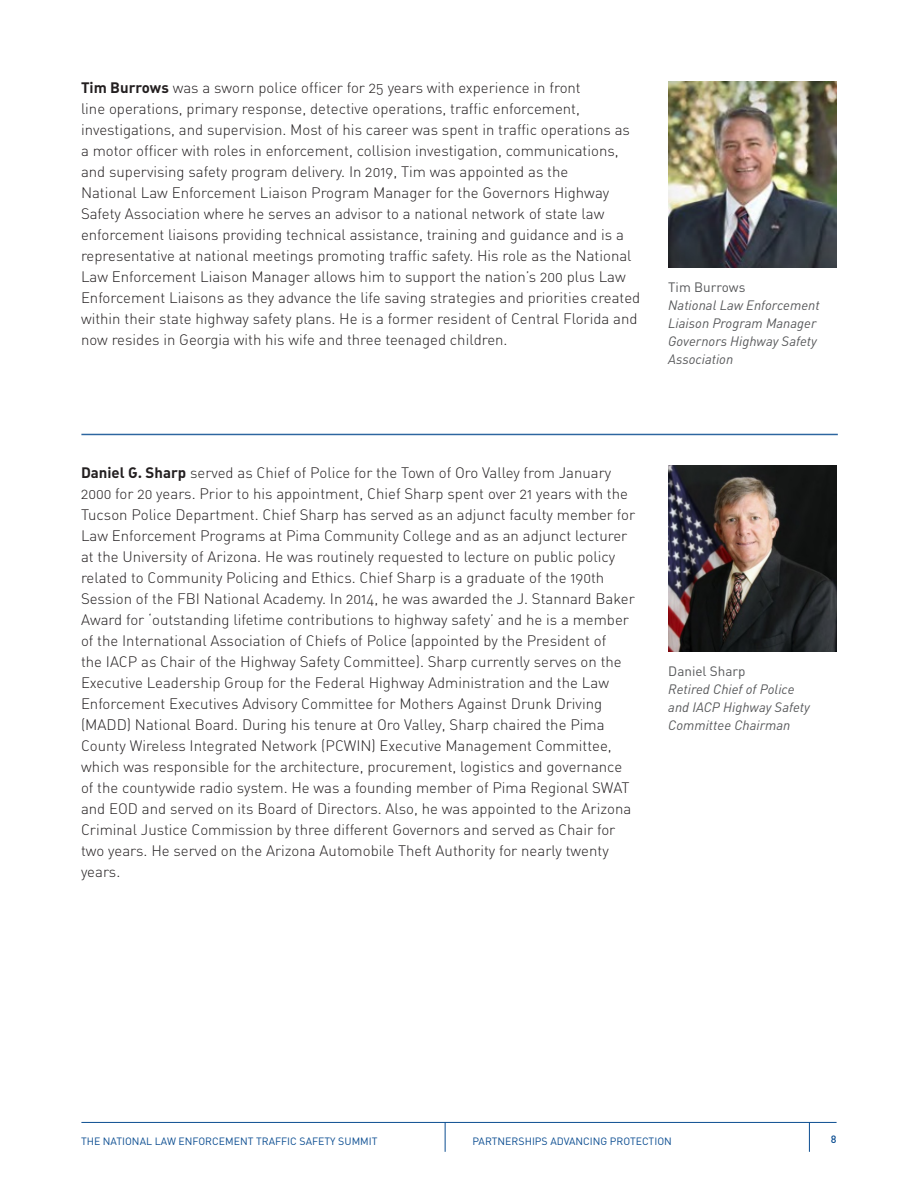
<style>
.page{position:relative;width:918px;height:1188px;background:#fff}
.page>*{position:absolute;margin:0;border:0;box-sizing:border-box;transform-origin:0 0}
.Body{font:15px/21px "DIN Light Alternate";color:#231f20}
.Body-2{font:italic 13.5px/18px "DIN";color:#57585a}
.t1{font:10.5px "DIN";color:#0b4d91}
.t2{font:10.5px "DIN Medium Alternate";color:#0b4d91}
.s1{font-family:"DIN Bold Alternate"}
.s2{font-style:normal}
</style>
<div class="page">
<hr style="left:81px;top:1122px;width:756px;height:1px;background:#0b4d91">
<hr style="left:445px;top:1122px;width:1px;height:30px;background:#0b4d91">
<hr style="left:809px;top:1122px;width:1px;height:30px;background:#0b4d91">
<img style="left:668px;top:81px;width:169px;height:186px">
<hr style="left:81px;top:434px;width:757px;height:1px;background:#0b4d91">
<img style="left:668px;top:465px;width:169px;height:187px">
<p class="Body" style="left:81px;top:77px;width:561px"><span class="s1">Tim Burrows</span> was a sworn police officer for 25 years with experience in front<br>line operations, primary response, detective operations, traffic enforcement, investigations, and supervision. Most of his career was spent in traffic operations as a motor officer with roles in enforcement, collision investigation, communications, and supervising safety program delivery. In 2019, Tim was appointed as the<br>National Law Enforcement Liaison Program Manager for the Governors Highway Safety Association where he serves an advisor to a national network of state law enforcement liaisons providing technical assistance, training and guidance and is a representative at national meetings promoting traffic safety. His role as the National Law Enforcement Liaison Manager allows him to support the nation’s 200 plus Law Enforcement Liaisons as they advance the life saving strategies and priorities created within their state highway safety plans. He is a former resident of Central Florida and now resides in Georgia with his wife and three teenaged children.</p>
<p class="Body-2" style="left:668px;top:278px;width:153px"><span class="s2">Tim Burrows<br></span>National Law Enforcement<br>Liaison Program Manager<br>Governors Highway Safety<br>Association</p>
<p class="Body" style="left:81px;top:462px;width:556px"><span class="s1">Daniel G. Sharp</span> served as Chief of Police for the Town of Oro Valley from January 2000 for 20 years. Prior to his appointment, Chief Sharp spent over 21 years with the Tucson Police Department. Chief Sharp has served as an adjunct faculty member for Law Enforcement Programs at Pima Community College and as an adjunct lecturer at the University of Arizona. He was routinely requested to lecture on public policy related to Community Policing and Ethics. Chief Sharp is a graduate of the 190th Session of the FBI National Academy. In 2014, he was awarded the J. Stannard Baker Award for ‘outstanding lifetime contributions to highway safety’ and he is a member of the International Association of Chiefs of Police (appointed by the President of<br>the IACP as Chair of the Highway Safety Committee). Sharp currently serves on the Executive Leadership Group for the Federal Highway Administration and the Law Enforcement Executives Advisory Committee for Mothers Against Drunk Driving (MADD) National Board. During his tenure at Oro Valley, Sharp chaired the Pima County Wireless Integrated Network (PCWIN) Executive Management Committee, which was responsible for the architecture, procurement, logistics and governance of the countywide radio system. He was a founding member of Pima Regional SWAT and EOD and served on its Board of Directors. Also, he was appointed to the Arizona Criminal Justice Commission by three different Governors and served as Chair for two years. He served on the Arizona Automobile Theft Authority for nearly twenty years.</p>
<p class="Body-2" style="left:668px;top:662px;width:143px"><span class="s2">Daniel Sharp<br></span>Retired Chief of Police and IACP Highway Safety<br>Committee Chairman</p>
<p class="t1" style="left:81px;top:1134px;width:298px">THE NATIONAL LAW ENFORCEMENT TRAFFIC SAFETY SUMMIT</p>
<p class="t1" style="left:472px;top:1134px;width:201px">PARTNERSHIPS ADVANCING PROTECTION</p>
<p class="t2" style="left:831px;top:1133px;width:7px">8</p>
</div>
